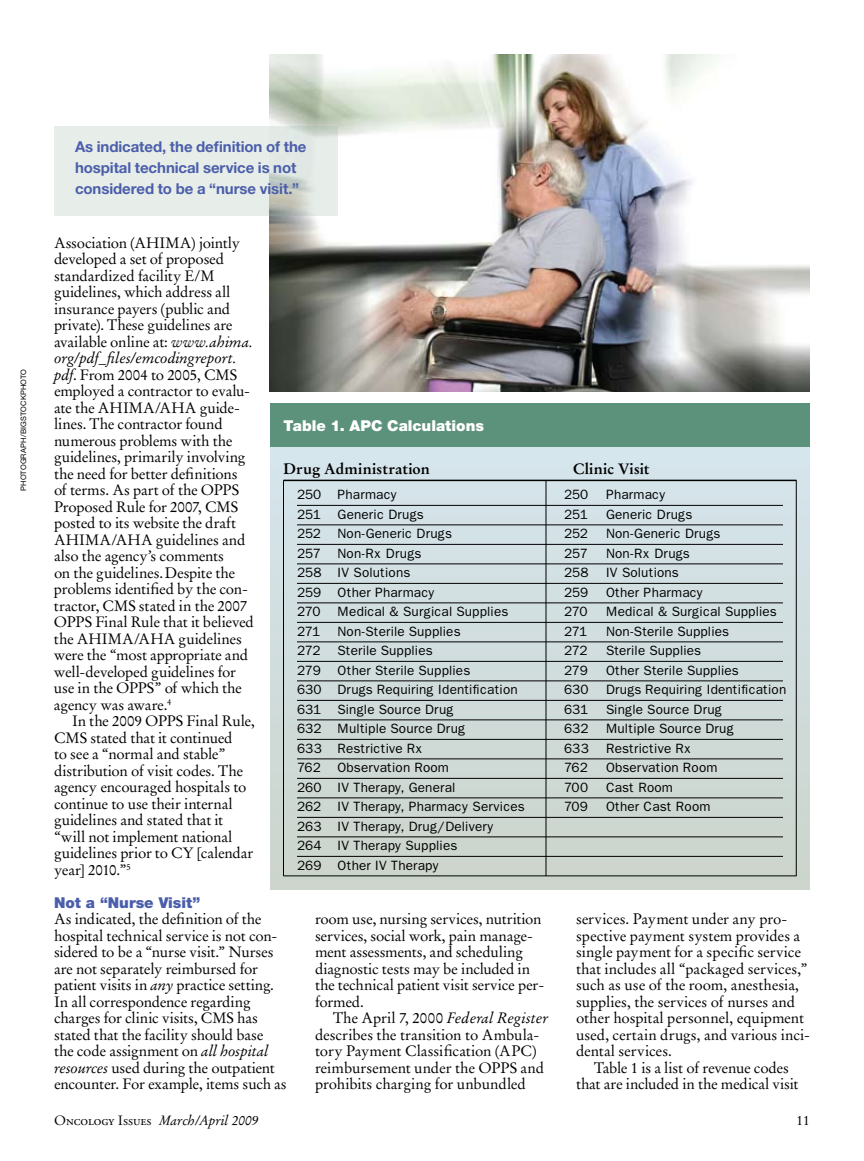
<style>
.page{position:relative;width:864px;height:1161px;background:#fff}
.page>*{position:absolute;margin:0;border:0;box-sizing:border-box;transform-origin:0 0}
.t1{font:15px/16.5px "Stempel Garamond LT Std";letter-spacing:-.01em;color:#000}
.t2{font:700 15px/21px "Helvetica Neue";letter-spacing:-.005em;color:#4b5eaa}
.t3{font:700 15px "Stempel Garamond LT Std";letter-spacing:.01em;color:#000}
.t4{font:900 15px "Helvetica Neue";color:#fff}
.t5{font:900 15px "Helvetica Neue";color:#4b5eaa}
.t6{font:13.5px/19.5px "Franklin Gothic";letter-spacing:.005em;color:#000}
.t7{font:italic 13.5px "Stempel Garamond LT Std";color:#000}
.t8{font:13.5px "Stempel Garamond LT Std";color:#000}
.t9{font:7.5px "Helvetica Neue";letter-spacing:.02em;color:#000}
.s1{font-style:italic}
.s2{font-style:normal}
.s3{font-family:"Adobe Garamond Exp";font-style:normal}
</style>
<div class="page">
<svg style="left:270px;top:447px;width:540px;height:443px;background:#ccd8d8"></svg>
<hr style="left:284px;top:480px;width:512px;height:1px;background:#000">
<hr style="left:297px;top:505px;width:486px;height:1px;background:#000">
<hr style="left:297px;top:525px;width:486px;height:1px;background:#000">
<hr style="left:297px;top:544px;width:486px;height:1px;background:#000">
<hr style="left:297px;top:564px;width:486px;height:1px;background:#000">
<hr style="left:297px;top:583px;width:486px;height:1px;background:#000">
<hr style="left:297px;top:603px;width:486px;height:1px;background:#000">
<hr style="left:297px;top:622px;width:486px;height:1px;background:#000">
<hr style="left:297px;top:642px;width:486px;height:1px;background:#000">
<hr style="left:297px;top:661px;width:486px;height:1px;background:#000">
<hr style="left:297px;top:681px;width:486px;height:1px;background:#000">
<hr style="left:297px;top:700px;width:486px;height:1px;background:#000">
<hr style="left:297px;top:720px;width:486px;height:1px;background:#000">
<hr style="left:297px;top:739px;width:486px;height:1px;background:#000">
<hr style="left:297px;top:759px;width:486px;height:1px;background:#000">
<hr style="left:297px;top:778px;width:486px;height:1px;background:#000">
<hr style="left:297px;top:798px;width:486px;height:1px;background:#000">
<hr style="left:297px;top:817px;width:486px;height:1px;background:#000">
<hr style="left:297px;top:837px;width:486px;height:1px;background:#000">
<hr style="left:297px;top:856px;width:486px;height:1px;background:#000">
<hr style="left:284px;top:876px;width:512px;height:1px;background:#000">
<hr style="left:546px;top:480px;width:1px;height:396px;background:#000">
<hr style="left:283px;top:480px;width:1px;height:396px;background:#000">
<hr style="left:796px;top:480px;width:1px;height:396px;background:#000">
<div style="left:270px;top:404px;width:540px;height:43px;background:#5c927c"></div>
<img style="left:270px;top:54px;width:540px;height:338px">
<svg style="left:54px;top:127px;width:284px;height:89px;background:#e3e9e5"></svg>
<p class="t9" style="left:19px;top:491px;width:123px;rotate:-90deg">Photograph/BigStockPhoto</p>
<p class="t2" style="left:75px;top:136px;width:233px">As indicated, the definition of the hospital technical service is not considered to be a “nurse visit.”</p>
<p class="t1" style="left:54px;top:234px;width:201px">Association (AHIMA) jointly developed a set of proposed standardized facility E/M guidelines, which address all insurance payers (public and private). These guidelines are available online at: <span class="s1">www.ahima. org/pdf_files/emcodingreport. pdf</span>. From 2004 to 2005, CMS employed a contractor to evalu&shy;ate the AHIMA/AHA guide&shy;lines. The contractor found numerous problems with the guidelines, primarily involving the need for better definitions of terms. As part of the OPPS<br>Proposed Rule for 2007, CMS posted to its website the draft<br>AHIMA/AHA guidelines and also the agency’s comments<br>on the guidelines.Despite the problems identified by the con&shy;tractor, CMS stated in the 2007<br>OPPS Final Rule that it believed the AHIMA/AHA guidelines were the “most appropriate and well-developed guidelines for use in the OPPS” of which the agency was aware.<sup>4</sup></p>
<p class="t1" style="left:54px;top:713px;width:202px;text-indent:18px">In the 2009 OPPS Final Rule,<br>CMS stated that it continued<br>to see a “normal and stable” distribution of visit codes. The agency encouraged hospitals to continue to use their internal guidelines and stated that it “will not implement national guidelines prior to CY [calendar year] 2010.”<sup>5</sup></p>
<p class="t5" style="left:54px;top:893px;width:148px">Not a “Nurse Visit”</p>
<p class="t1" style="left:54px;top:911px;width:234px">As indicated, the definition of the hospital technical service is not con&shy;sidered to be a “nurse visit.” Nurses are not separately reimbursed for patient visits in <span class="s1">any</span> practice setting.<br>In all correspondence regarding charges for clinic visits, CMS has stated that the facility should base<br>the code assignment on <span class="s1">all hospital resources</span> used during the outpatient encounter. For example, items such as</p>
<p class="t1" style="left:315px;top:911px;width:231px">room use, nursing services, nutrition services, social work, pain manage&shy;ment assessments, and scheduling diagnostic tests may be included in the technical patient visit service per&shy;formed.</p>
<p class="t4" style="left:284px;top:417px;width:202px">Table 1. APC Calculations</p>
<p class="t3" style="left:284px;top:459px;width:148px">Drug Administration</p>
<p class="t3" style="left:573px;top:459px;width:78px">Clinic Visit</p>
<p class="t6" style="left:297px;top:485px;width:102px">250 Pharmacy</p>
<p class="t6" style="left:564px;top:485px;width:26px">250</p>
<p class="t6" style="left:606px;top:485px;width:61px">Pharmacy</p>
<p class="t6" style="left:297px;top:504px;width:128px">251 Generic Drugs</p>
<p class="t6" style="left:564px;top:504px;width:25px">251</p>
<p class="t6" style="left:606px;top:504px;width:88px">Generic Drugs</p>
<p class="t6" style="left:297px;top:524px;width:156px">252 Non-Generic Drugs</p>
<p class="t6" style="left:564px;top:524px;width:26px">252</p>
<p class="t6" style="left:606px;top:524px;width:116px">Non-Generic Drugs</p>
<p class="t6" style="left:297px;top:543px;width:126px">257 Non-Rx Drugs</p>
<p class="t6" style="left:564px;top:543px;width:25px">257</p>
<p class="t6" style="left:606px;top:543px;width:85px">Non-Rx Drugs</p>
<p class="t6" style="left:297px;top:563px;width:115px">258 IV Solutions</p>
<p class="t6" style="left:564px;top:563px;width:26px">258</p>
<p class="t6" style="left:606px;top:563px;width:74px">IV Solutions</p>
<p class="t6" style="left:297px;top:582px;width:139px">259 Other Pharmacy</p>
<p class="t6" style="left:564px;top:582px;width:26px">259</p>
<p class="t6" style="left:606px;top:582px;width:99px">Other Pharmacy</p>
<p class="t6" style="left:297px;top:602px;width:213px">270 Medical &amp; Surgical Supplies</p>
<p class="t6" style="left:564px;top:602px;width:25px">270</p>
<p class="t6" style="left:606px;top:602px;width:172px">Medical &amp; Surgical Supplies</p>
<p class="t6" style="left:297px;top:621px;width:25px">271</p>
<p class="t6" style="left:338px;top:621px;width:124px">Non-Sterile Supplies</p>
<p class="t6" style="left:564px;top:621px;width:25px">271</p>
<p class="t6" style="left:606px;top:621px;width:124px">Non-Sterile Supplies</p>
<p class="t6" style="left:297px;top:641px;width:137px">272 Sterile Supplies</p>
<p class="t6" style="left:564px;top:641px;width:25px">272</p>
<p class="t6" style="left:606px;top:641px;width:97px">Sterile Supplies</p>
<p class="t6" style="left:297px;top:660px;width:175px">279 Other Sterile Supplies</p>
<p class="t6" style="left:564px;top:660px;width:25px">279</p>
<p class="t6" style="left:606px;top:660px;width:134px">Other Sterile Supplies</p>
<p class="t6" style="left:297px;top:680px;width:222px">630 Drugs Requiring Identification</p>
<p class="t6" style="left:564px;top:680px;width:26px">630</p>
<p class="t6" style="left:606px;top:680px;width:182px">Drugs Requiring Identification</p>
<p class="t6" style="left:297px;top:699px;width:159px">631 Single Source Drug</p>
<p class="t6" style="left:564px;top:699px;width:26px">631</p>
<p class="t6" style="left:606px;top:699px;width:118px">Single Source Drug</p>
<p class="t6" style="left:297px;top:719px;width:170px">632 Multiple Source Drug</p>
<p class="t6" style="left:564px;top:719px;width:26px">632</p>
<p class="t6" style="left:606px;top:719px;width:130px">Multiple Source Drug</p>
<p class="t6" style="left:297px;top:738px;width:128px">633 Restrictive Rx</p>
<p class="t6" style="left:564px;top:738px;width:26px">633</p>
<p class="t6" style="left:606px;top:738px;width:87px">Restrictive Rx</p>
<p class="t6" style="left:297px;top:758px;width:153px">762 Observation Room</p>
<p class="t6" style="left:564px;top:758px;width:25px">762</p>
<p class="t6" style="left:606px;top:758px;width:113px">Observation Room</p>
<p class="t6" style="left:297px;top:777px;width:160px">260 IV Therapy, General</p>
<p class="t6" style="left:564px;top:777px;width:26px">700</p>
<p class="t6" style="left:606px;top:777px;width:68px">Cast Room</p>
<p class="t6" style="left:297px;top:797px;width:229px">262 IV Therapy, Pharmacy Services</p>
<p class="t6" style="left:564px;top:797px;width:26px">709</p>
<p class="t6" style="left:606px;top:797px;width:106px">Other Cast Room</p>
<p class="t6" style="left:297px;top:816px;width:199px">263 IV Therapy, Drug/Delivery<br>264 IV Therapy Supplies<br>269 Other IV Therapy</p>
<p class="t1" style="left:576px;top:911px;width:235px">services. Payment under any pro&shy;spective payment system provides a single payment for a specific service that includes all “packaged services,” such as use of the room, anesthesia, supplies, the services of nurses and other hospital personnel, equipment used, certain drugs, and various inci&shy;dental services.</p>
<p class="t1" style="left:576px;top:1059px;width:224px;text-align:center">Table 1 is a list of revenue codes that are included in the medical visit</p>
<p class="t1" style="left:315px;top:1010px;width:235px;text-indent:18px">The April 7, 2000 <span class="s1">Federal Register </span>describes the transition to Ambula&shy;tory Payment Classification (APC) reimbursement under the OPPS and prohibits charging for unbundled</p>
<p class="t7" style="left:54px;top:1112px;width:206px"><span class="s2">O</span><span class="s3">ncology</span> <span class="s2">I</span><span class="s3">ssues</span> March/April 2009</p>
<p class="t8" style="left:796px;top:1112px;width:15px">11</p>
</div>
